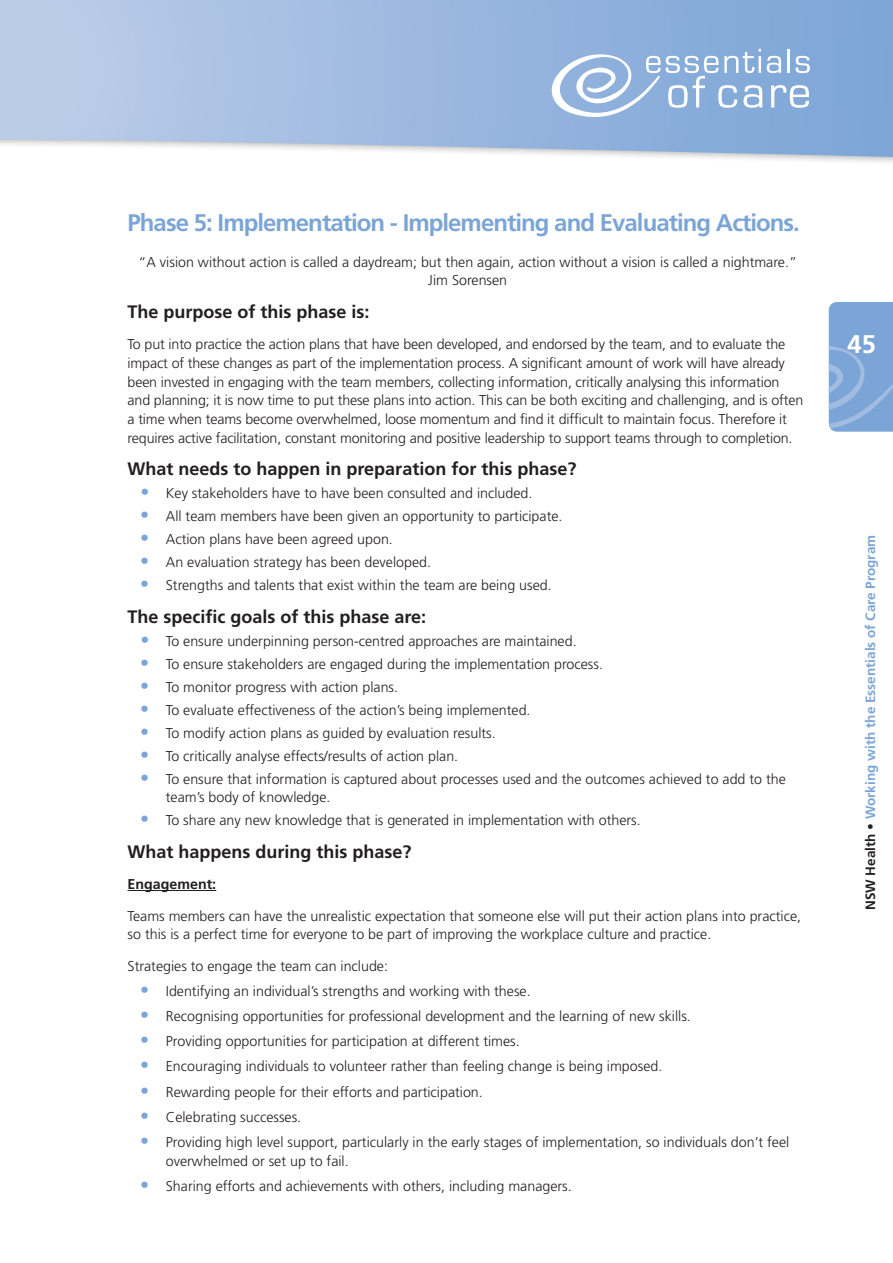
<style>
.page{position:relative;width:893px;height:1263px;background:#fff}
.page>*{position:absolute;margin:0;border:0;box-sizing:border-box;transform-origin:0 0}
.t1{font:700 25.5px "Frutiger CE";color:#fff}
.t2{font:700 24px "Frutiger CE";letter-spacing:-.04em;color:#7ca5d7}
.t3{font:700 18px "Frutiger CE";color:#231f20}
.t4{font:300 14.25px/18.8px "Frutiger";color:#231f20}
.t5{font:700 14.25px "Frutiger CE";color:#231f20}
.t6{font:700 13.5px "Frutiger CE";color:#7ca5d7}
.s1{font-weight:400;font-size:18px;color:#7ca5d7}
.s2{color:#231f20}
</style>
<div class="page">
<div style="left:0;top:0;width:893px;height:166px;background:#231f20;opacity:.5"></div>
<svg style="left:0;top:0;width:893px;height:157px;background:#a4bde1"></svg>
<svg style="left:829px;top:302px;width:64px;height:130px;background:#81a8d8"></svg>
<svg style="left:543px;top:46px;width:267px;height:84px;background:#9cbae0"></svg>
<hr style="left:128px;top:890px;width:88px;height:1px;background:#231f20">
<h2 class="t2" style="left:128px;top:208px;width:674px">Phase 5: Implementation - Implementing and Evaluating Actions.</h2>
<p class="t4" style="left:139px;top:252px;width:660px;text-align:center">“A vision without action is called a daydream; but then again, action without a vision is called a nightmare.”<br>Jim Sorensen</p>
<p class="t3" style="left:128px;top:301px;width:244px">The purpose of this phase is:</p>
<p class="t4" style="left:128px;top:335px;width:677px">To put into practice the action plans that have been developed, and endorsed by the team, and to evaluate the impact of these changes as part of the implementation process. A significant amount of work will have already been invested in engaging with the team members, collecting information, critically analysing this information and planning; it is now time to put these plans into action. This can be both exciting and challenging, and is often a time when teams become overwhelmed, loose momentum and find it difficult to maintain focus. Therefore it requires active facilitation, constant monitoring and positive leadership to support teams through to completion.</p>
<p class="t3" style="left:128px;top:458px;width:450px">What needs to happen in preparation for this phase?</p>
<p class="t4" style="left:140px;top:484px;width:394px"><span class="s1">•</span> Key stakeholders have to have been consulted and included.</p>
<p class="t4" style="left:140px;top:507px;width:424px"><span class="s1">•</span> All team members have been given an opportunity to participate.</p>
<p class="t4" style="left:140px;top:530px;width:254px"><span class="s1">•</span> Action plans have been agreed upon.</p>
<p class="t4" style="left:140px;top:553px;width:292px"><span class="s1">•</span> An evaluation strategy has been developed.</p>
<p class="t4" style="left:140px;top:576px;width:413px"><span class="s1">•</span> Strengths and talents that exist within the team are being used.</p>
<p class="t3" style="left:128px;top:605px;width:300px">The specific goals of this phase are:</p>
<p class="t4" style="left:140px;top:631px;width:438px"><span class="s1">•</span> To ensure underpinning person-centred approaches are maintained.</p>
<p class="t4" style="left:140px;top:654px;width:464px"><span class="s1">•</span> To ensure stakeholders are engaged during the implementation process.</p>
<p class="t4" style="left:140px;top:677px;width:259px"><span class="s1">•</span> To monitor progress with action plans.</p>
<p class="t4" style="left:140px;top:700px;width:392px"><span class="s1">•</span> To evaluate effectiveness of the action’s being implemented.</p>
<p class="t4" style="left:140px;top:723px;width:357px"><span class="s1">•</span> To modify action plans as guided by evaluation results.</p>
<p class="t4" style="left:140px;top:746px;width:319px"><span class="s1">•</span> To critically analyse effects/results of action plan.</p>
<p class="t4" style="left:166px;top:769px;width:622px;text-indent:-26px"><span class="s1">•</span> To ensure that information is captured about processes used and the outcomes achieved to add to the team’s body of knowledge.</p>
<p class="t4" style="left:140px;top:811px;width:502px"><span class="s1">•</span> To share any new knowledge that is generated in implementation with others.</p>
<p class="t3" style="left:128px;top:840px;width:286px">What happens during this phase?</p>
<p class="t5" style="left:128px;top:875px;width:90px">Engagement:</p>
<p class="t4" style="left:128px;top:906px;width:675px">Teams members can have the unrealistic expectation that someone else will put their action plans into practice, so this is a perfect time for everyone to be part of improving the workplace culture and practice.</p>
<p class="t4" style="left:128px;top:956px;width:262px">Strategies to engage the team can include:</p>
<p class="t4" style="left:140px;top:982px;width:392px"><span class="s1">•</span> Identifying an individual’s strengths and working with these.</p>
<p class="t4" style="left:140px;top:1007px;width:552px"><span class="s1">•</span> Recognising opportunities for professional development and the learning of new skills.</p>
<p class="t4" style="left:140px;top:1032px;width:381px"><span class="s1">•</span> Providing opportunities for participation at different times.</p>
<p class="t4" style="left:140px;top:1057px;width:523px"><span class="s1">•</span> Encouraging individuals to volunteer rather than feeling change is being imposed.</p>
<p class="t4" style="left:140px;top:1082px;width:344px"><span class="s1">•</span> Rewarding people for their efforts and participation.</p>
<p class="t4" style="left:140px;top:1107px;width:162px"><span class="s1">•</span> Celebrating successes.</p>
<p class="t4" style="left:166px;top:1132px;width:625px;text-indent:-26px"><span class="s1">•</span> Providing high level support, particularly in the early stages of implementation, so individuals don’t feel overwhelmed or set up to fail.</p>
<p class="t4" style="left:140px;top:1176px;width:433px"><span class="s1">•</span> Sharing efforts and achievements with others, including managers.</p>
<h1 class="t1" style="left:848px;top:329px;width:30px">45</h1>
<p class="t6" style="left:862px;top:910px;width:377px;rotate:-90deg"><span class="s2">NSW Health •</span> Working with the Essentials of Care Program</p>
</div>
